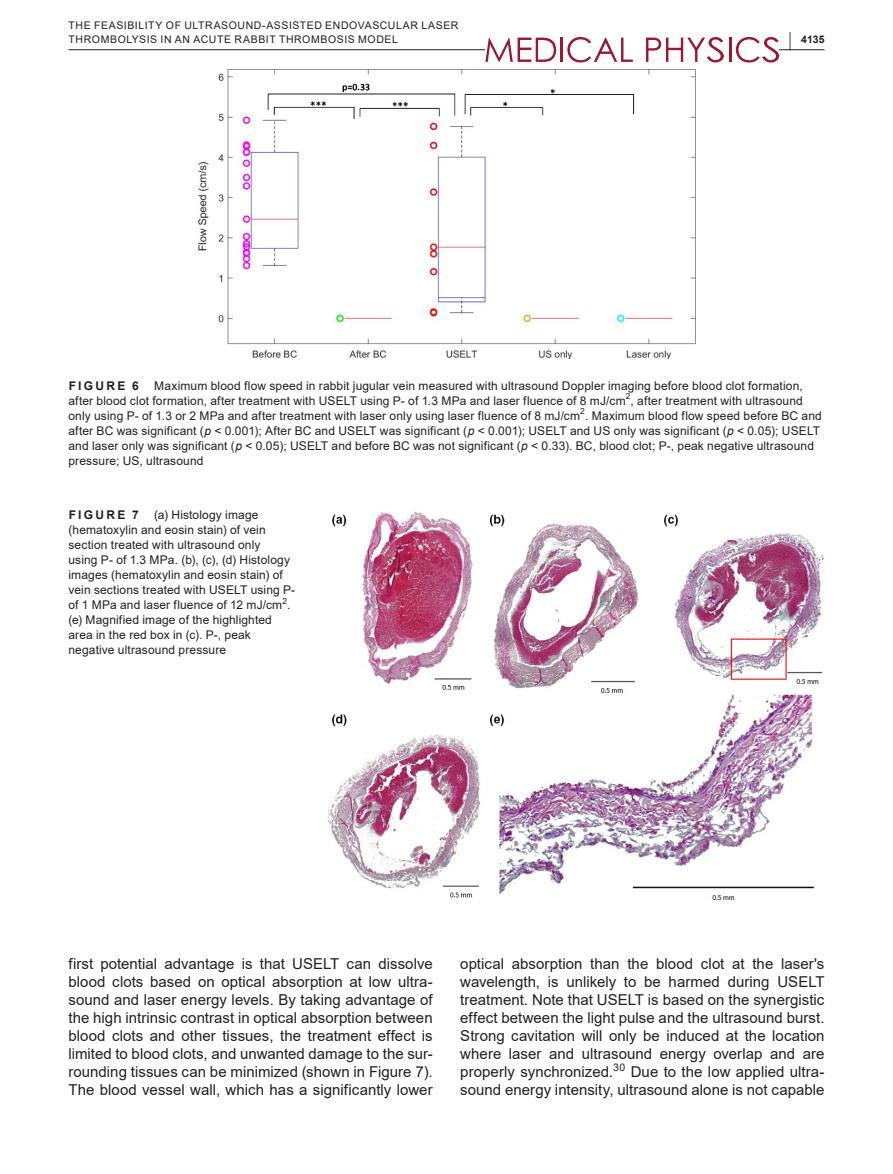
<style>
.page{position:relative;width:893px;height:1174px;background:#fff}
.page>*{position:absolute;margin:0;border:0;box-sizing:border-box;transform-origin:0 0}
.t1{font:15px/18px "Arial";letter-spacing:.005em;color:#231f20;text-align:justify}
.t2{font:12px/15px "Arial";letter-spacing:.01em;color:#231f20}
.t3{font:700 12px "Arial";letter-spacing:.19em;color:#231f20}
.t4{font:10.5px/13.5px "Arial";letter-spacing:.055em;color:#231f20}
.t5{font:700 10.5px "Arial";color:#231f20}
.t6{font:8.4px "Arial";color:#231f20}
.s1{font-size:19.5px}
.s2{font-style:italic}
.s3{color:#fff}
</style>
<div class="page">
<hr style="left:68px;top:49px;width:756px;height:1px;background:#231f20">
<div style="left:485px;top:37px;width:294px;height:25px;background:#fff"></div>
<svg style="left:485px;top:38px;width:71px;height:24px"></svg>
<hr style="left:560px;top:38px;width:3px;height:24px;background:#971a32">
<svg style="left:567px;top:37px;width:66px;height:25px"></svg>
<svg style="left:646px;top:37px;width:78px;height:25px"></svg>
<hr style="left:729px;top:38px;width:2px;height:24px;background:#971a32">
<svg style="left:736px;top:37px;width:43px;height:25px"></svg>
<img style="left:198px;top:69px;width:497px;height:289px">
<img style="left:327px;top:511px;width:497px;height:388px">
<p class="t4" style="left:69px;top:19px;width:391px">THE FEASIBILITY OF ULTRASOUND-ASSISTED ENDOVASCULAR LASER<br>THROMBOLYSIS IN AN ACUTE RABBIT THROMBOSIS MODEL</p>
<p class="t5" style="left:789px;top:32px;width:37px"><span class="s1">|</span> 4135</p>
<p class="t2" style="left:68px;top:378px;width:755px;text-indent:86px">Maximum blood flow speed in rabbit jugular vein measured with ultrasound Doppler imaging before blood clot formation, after blood clot formation, after treatment with USELT using P- of 1.3 MPa and laser fluence of 8 mJ/cm<sup>2</sup>, after treatment with ultrasound only using P- of 1.3 or 2 MPa and after treatment with laser only using laser fluence of 8 mJ/cm . Maximum blood flow speed before BC and</p>
<p class="t3" style="left:69px;top:377px;width:72px">FIGURE 6</p>
<p class="t6" style="left:580px;top:405px;width:6px">2</p>
<p class="t2" style="left:68px;top:423px;width:753px">after BC was significant (<span class="s2">p</span> &lt; 0.001); After BC and USELT was significant (<span class="s2">p</span> &lt; 0.001); USELT and US only was significant (<span class="s2">p</span> &lt; 0.05); USELT and laser only was significant (<span class="s2">p</span> &lt; 0.05); USELT and before BC was not significant (<span class="s2">p</span> &lt; 0.33). BC, blood clot; P-, peak negative ultrasound</p>
<p class="t2" style="left:68px;top:507px;width:228px;text-indent:86px">(a) Histology image (hematoxylin and eosin stain) of vein section treated with ultrasound only<br>using P- of 1.3 MPa. (b), (c), (d) Histology images (hematoxylin and eosin stain) of vein sections treated with USELT using P&shy;of 1 MPa and laser fluence of 12 mJ/cm .</p>
<p class="t3" style="left:69px;top:506px;width:72px">FIGURE 7</p>
<p class="t6" style="left:282px;top:595px;width:6px">2</p>
<p class="t2" style="left:68px;top:612px;width:230px">(e) Magnified image of the highlighted area in the red box in (c). P-, peak negative ultrasound pressure <span class="s3">[Color figure</span></p>
<p class="t1" style="left:68px;top:955px;width:366px">first potential advantage is that USELT can dissolve blood clots based on optical absorption at low ultra&shy;sound and laser energy levels. By taking advantage of the high intrinsic contrast in optical absorption between blood clots and other tissues, the treatment effect is limited to blood clots, and unwanted damage to the sur&shy;rounding tissues can be minimized (shown in Figure 7).<br>The blood vessel wall, which has a significantly lower</p>
<p class="t1" style="left:460px;top:955px;width:366px">optical absorption than the blood clot at the laser's wavelength, is unlikely to be harmed during USELT treatment. Note that USELT is based on the synergistic effect between the light pulse and the ultrasound burst.<br>Strong cavitation will only be induced at the location where laser and ultrasound energy overlap and are properly synchronized.</p>
<p class="t4" style="left:613px;top:1060px;width:14px">30</p>
<p class="t1" style="left:460px;top:1063px;width:366px;text-align:right">Due to the low applied ultra-<br>sound energy intensity, ultrasound alone is not capable</p>
</div>
